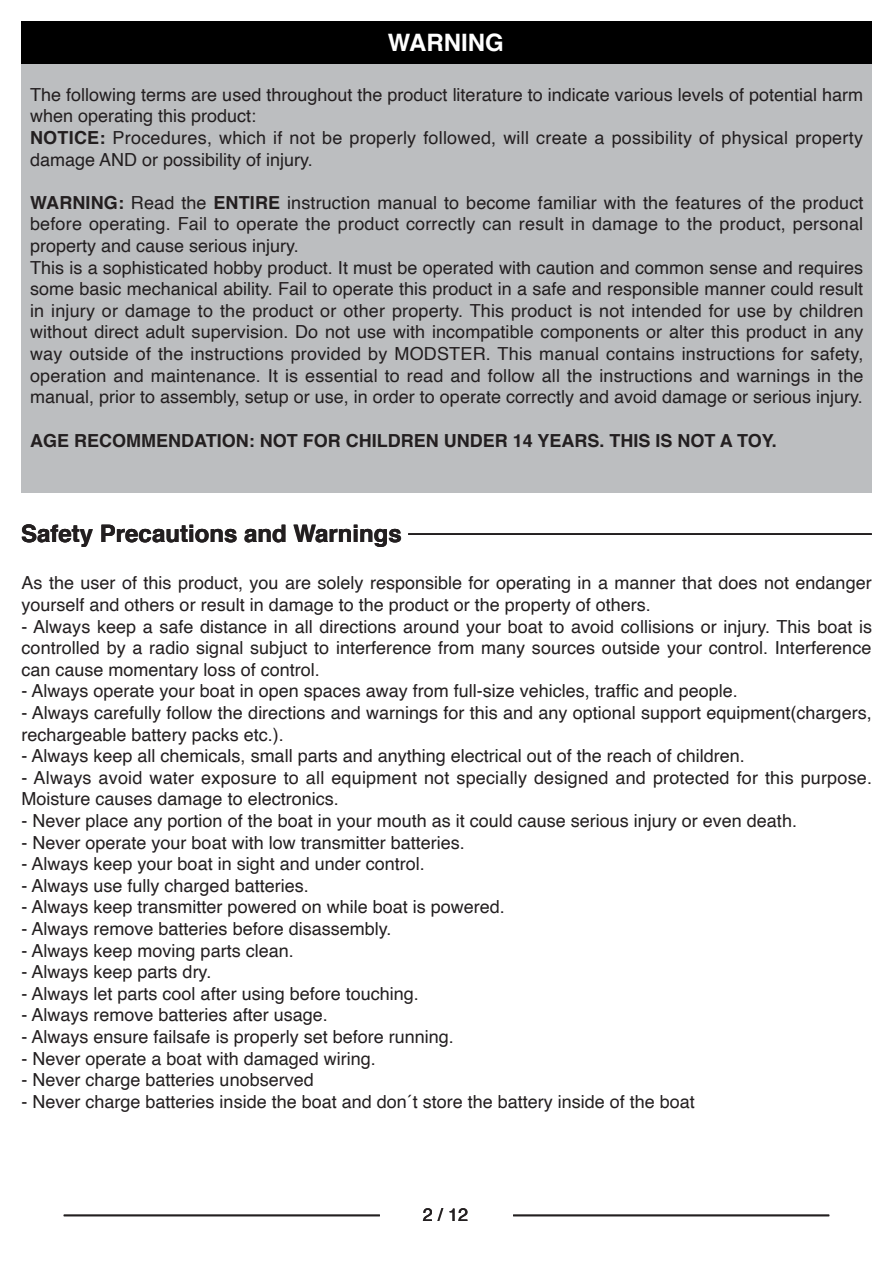
<style>
.page{position:relative;width:893px;height:1263px;background:#fff}
.page>*{position:absolute;margin:0;border:0;box-sizing:border-box;transform-origin:0 0}
.t1{font:700 24px "Helvetica";color:#231f20}
.t2{font:700 24px "Helvetica";color:#fff}
.t3{font:18px/21.6px "Helvetica";color:#231f20}
.t4{font:700 18px "Helvetica";color:#231f20}
.s1{font-weight:700}
</style>
<div class="page">
<hr style="left:64px;top:1215px;width:316px;height:1px;background:#231f20">
<hr style="left:513px;top:1215px;width:316px;height:1px;background:#231f20">
<div style="left:22px;top:64px;width:850px;height:428px;background:#bcbec0"></div>
<div style="left:21px;top:21px;width:851px;height:43px;background:#000"></div>
<hr style="left:408px;top:533px;width:464px;height:2px;background:#231f20">
<p class="t2" style="left:388px;top:23px;width:117px">WARNING</p>
<p class="t3" style="left:30px;top:84px;width:835px">The following terms are used throughout the product literature to indicate various levels of potential harm when operating this product:</p>
<p class="t3" style="left:30px;top:127px;width:834px"><span class="s1">NOTICE:</span> Procedures, which if not be properly followed, will create a possibility of physical property damage AND or possibility of injury.</p>
<p class="t3" style="left:30px;top:192px;width:835px;text-align:justify"><span class="s1">WARNING:</span> Read the <span class="s1">ENTIRE</span> instruction manual to become familiar with the features of the product before operating. Fail to operate the product correctly can result in damage to the product, personal property and cause serious injury.</p>
<p class="t3" style="left:30px;top:257px;width:835px;text-align:justify">This is a sophisticated hobby product. It must be operated with caution and common sense and requires some basic mechanical ability. Fail to operate this product in a safe and responsible manner could result in injury or damage to the product or other property. This product is not intended for use by children without direct adult supervision. Do not use with incompatible components or alter this product in any way outside of the instructions provided by MODSTER. This manual contains instructions for safety, operation and maintenance. It is essential to read and follow all the instructions and warnings in the manual, prior to assembly, setup or use, in order to operate correctly and avoid damage or serious injury.</p>
<p class="t4" style="left:30px;top:426px;width:748px">AGE RECOMMENDATION: NOT FOR CHILDREN UNDER 14 YEARS. THIS IS NOT A TOY.</p>
<p class="t3" style="left:30px;top:343px;width:835px;text-align:justify;text-indent:114px">f the instructions provided by VolantexRC Co.,Ltd.. This manual contains instructions for safety, peration a d maintenance. It is essential to read and follow all the instructio s and warnings in the m nual, prior to assembly, setup or use, in order to operat correctly an avoid damage r serious</p>
<p class="t1" style="left:21px;top:514px;width:382px">Safety Precautions and Warnings</p>
<p class="t3" style="left:22px;top:573px;width:852px">As the user of this product, you are solely responsible for operating in a manner that does not endanger yourself and others or result in damage to the product or the property of others.</p>
<p class="t3" style="left:22px;top:616px;width:852px;text-align:justify">- Always keep a safe distance in all directions around your boat to avoid collisions or injury. This boat is controlled by a radio signal subjuct to interference from many sources outside your control. Interference can cause momentary loss of control.</p>
<p class="t3" style="left:22px;top:681px;width:718px">- Always operate your boat in open spaces away from full-size vehicles, traffic and people.</p>
<p class="t3" style="left:22px;top:702px;width:852px">- Always carefully follow the directions and warnings for this and any optional support equipment(chargers, rechargeable battery packs etc.).</p>
<p class="t3" style="left:22px;top:745px;width:725px">- Always keep all chemicals, small parts and anything electrical out of the reach of children.</p>
<p class="t3" style="left:22px;top:767px;width:852px">- Always avoid water exposure to all equipment not specially designed and protected for this purpose.<br>Moisture causes damage to electronics.</p>
<p class="t3" style="left:22px;top:810px;width:777px">- Never place any portion of the boat in your mouth as it could cause serious injury or even death.</p>
<p class="t3" style="left:22px;top:832px;width:445px">- Never operate your boat with low transmitter batteries.</p>
<p class="t3" style="left:22px;top:853px;width:405px">- Always keep your boat in sight and under control.</p>
<p class="t3" style="left:22px;top:875px;width:289px">- Always use fully charged batteries.</p>
<p class="t3" style="left:22px;top:897px;width:485px">- Always keep transmitter powered on while boat is powered.</p>
<p class="t3" style="left:22px;top:918px;width:371px">- Always remove batteries before disassembly.</p>
<p class="t3" style="left:22px;top:940px;width:274px">- Always keep moving parts clean.</p>
<p class="t3" style="left:22px;top:961px;width:191px">- Always keep parts dry.</p>
<p class="t3" style="left:22px;top:983px;width:399px">- Always let parts cool after using before touching.</p>
<p class="t3" style="left:22px;top:1005px;width:308px">- Always remove batteries after usage.</p>
<p class="t3" style="left:22px;top:1026px;width:434px">- Always ensure failsafe is properly set before running.</p>
<p class="t3" style="left:22px;top:1048px;width:356px">- Never operate a boat with damaged wiring.</p>
<p class="t3" style="left:22px;top:1069px;width:294px">- Never charge batteries unobserved</p>
<p class="t3" style="left:22px;top:1091px;width:675px">- Never charge batteries inside the boat and don´t store the battery inside of the boat</p>
<p class="t3" style="left:423px;top:1204px;width:47px">2 / 12</p>
</div>
